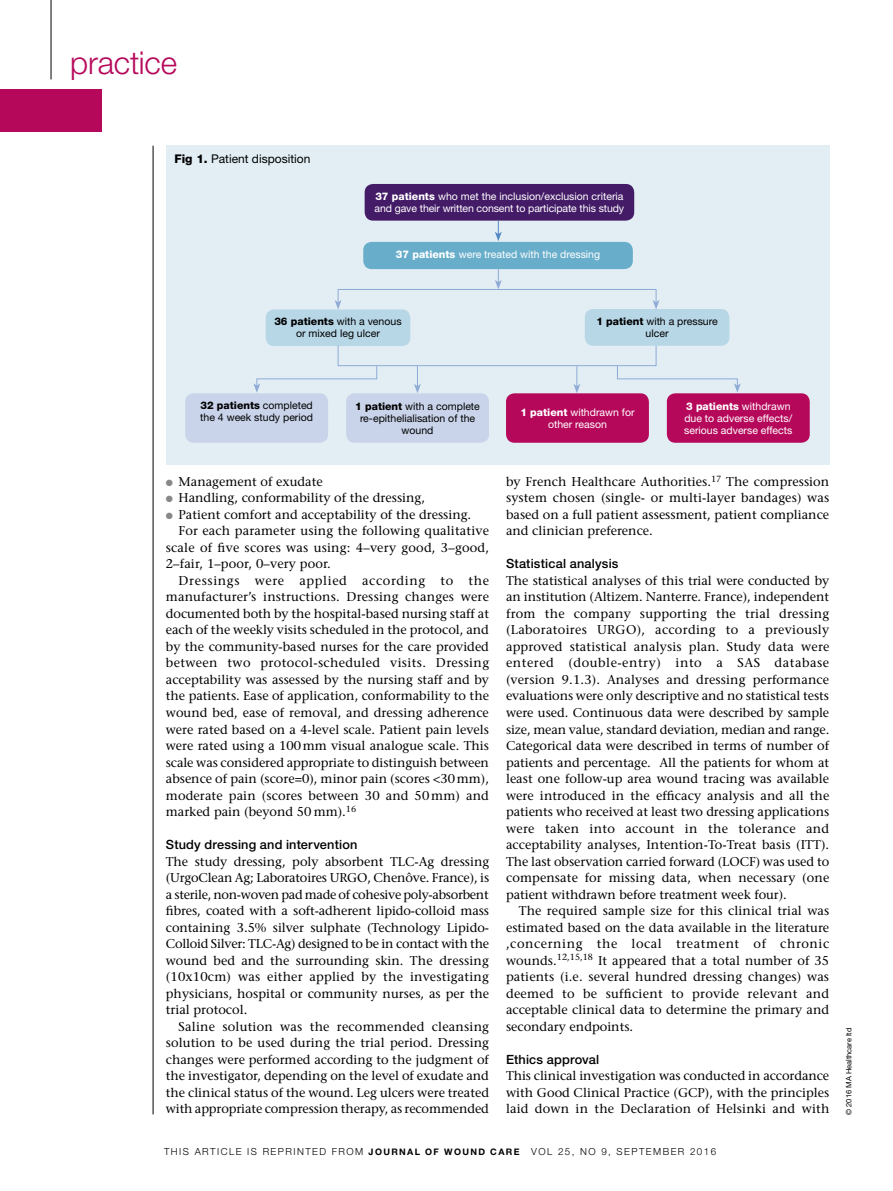
<style>
.page{position:relative;width:893px;height:1191px;background:#fff}
.page>*{position:absolute;margin:0;border:0;box-sizing:border-box;transform-origin:0 0}
.t1{font:300 31.5px "Helvetica Neue LT Std";letter-spacing:-.005em;color:#b6085b}
.t2{font:500 12.75px/16.5px "Stone Serif Std";color:#000;text-align:justify}
.t3{font:500 12.75px "Helvetica Neue LT Std";letter-spacing:.015em;color:#000}
.t4{font:500 12.75px "Stone Serif Std";letter-spacing:.025em;color:#000}
.t5{font:500 12.75px "Stone Serif Std";letter-spacing:.05em;color:#000}
.t6{font:12px "Helvetica Neue LT Std";color:#000}
.t7{font:10.5px/12px "Helvetica Neue LT Std";color:#fff}
.t8{font:10.5px/12px "Helvetica Neue LT Std";color:#000;text-align:center}
.t9{font:300 9.75px "Helvetica Neue LT Std";letter-spacing:.15em;color:#000}
.t10{font:7.5px "Helvetica Neue LT Std";color:#000}
.s1{font-weight:800}
.s2{color:#87888a}
.s3{font-weight:700;font-size:9px}
</style>
<div class="page">
<div style="left:0;top:89px;width:102px;height:43px;background:#b6085b"></div>
<hr style="left:51px;top:0;width:1px;height:79px;background:#000">
<hr style="left:153px;top:146px;width:1px;height:968px;background:#000">
<div style="left:166px;top:146px;width:663px;height:319px;background:#e2eef4"></div>
<div style="left:365px;top:184px;width:269px;height:37px;background:#441b67;border-radius:9px"></div>
<div style="left:266px;top:309px;width:144px;height:37px;background:#b7d6e6;border-radius:9px"></div>
<svg style="left:495px;top:221px;width:7px;height:20px"></svg>
<div style="left:363px;top:242px;width:270px;height:27px;background:#68aecb;border-radius:9px"></div>
<div style="left:585px;top:309px;width:144px;height:37px;background:#b7d6e6;border-radius:9px"></div>
<div style="left:185px;top:393px;width:143px;height:50px;background:#c9d4ea;border-radius:9px"></div>
<div style="left:346px;top:393px;width:143px;height:50px;background:#c9d4ea;border-radius:9px"></div>
<div style="left:506px;top:393px;width:143px;height:50px;background:#b6085b;border-radius:9px"></div>
<div style="left:667px;top:393px;width:143px;height:50px;background:#b6085b;border-radius:9px"></div>
<svg style="left:495px;top:269px;width:7px;height:20px"></svg>
<div style="left:338px;top:289px;width:318px;height:14px;border:1px solid #8eaad5"></div>
<svg style="left:335px;top:300px;width:7px;height:9px"></svg>
<svg style="left:653px;top:300px;width:6px;height:9px"></svg>
<div style="left:338px;top:345px;width:318px;height:21px;border:1px solid #8eaad5"></div>
<svg style="left:414px;top:366px;width:7px;height:27px"></svg>
<svg style="left:573px;top:366px;width:7px;height:27px"></svg>
<svg style="left:253px;top:365px;width:124px;height:28px"></svg>
<svg style="left:617px;top:365px;width:124px;height:28px"></svg>
<h1 class="t1" style="left:70px;top:44px;width:109px">practice</h1>
<p class="t6" style="left:174px;top:151px;width:138px"><span class="s1">Fig 1.</span> Patient disposition</p>
<p class="t7" style="left:375px;top:190px;width:251px"><span class="s1">37 patients</span> who met the inclusion/exclusion criteria and gave their written consent to participate this study</p>
<p class="t7" style="left:396px;top:248px;width:206px"><span class="s1">37 patients</span> were treated with the dressing</p>
<p class="t8" style="left:274px;top:315px;width:129px"><span class="s1">36 patients</span> with a venous or mixed leg ulcer</p>
<p class="t8" style="left:596px;top:315px;width:123px"><span class="s1">1 patient</span> with a pressure ulcer</p>
<p class="t8" style="left:200px;top:399px;width:114px;text-align:left"><span class="s1">32 patients</span> completed the 4 week study period</p>
<p class="t8" style="left:355px;top:400px;width:126px"><span class="s1">1 patient</span> with a complete re-epithelialisation of the wound</p>
<p class="t7" style="left:520px;top:406px;width:116px;text-align:center"><span class="s1">1 patient</span> withdrawn for other reason</p>
<p class="t7" style="left:684px;top:400px;width:110px"><span class="s1">3 patients</span> withdrawn due to adverse effects/ serious adverse effects</p>
<p class="t2" style="left:166px;top:473px;width:158px"><span class="s2">●</span> Management of exudate</p>
<p class="t2" style="left:166px;top:490px;width:261px"><span class="s2">●</span> Handling, conformability of the dressing,</p>
<p class="t2" style="left:166px;top:506px;width:307px"><span class="s2">●</span> Patient comfort and acceptability of the dressing.</p>
<p class="t2" style="left:179px;top:523px;width:312px">For each parameter using the following qualitative</p>
<p class="t2" style="left:166px;top:539px;width:325px">scale of five scores was using: 4–very good, 3–good,</p>
<p class="t2" style="left:166px;top:556px;width:167px">2–fair, 1–poor, 0–very poor.</p>
<p class="t5" style="left:179px;top:573px;width:312px">Dressings were applied according to the</p>
<p class="t2" style="left:166px;top:589px;width:325px">manufacturer’s instructions. Dressing changes were</p>
<p class="t2" style="left:166px;top:605px;width:325px">documented both by the hospital-based nursing staff at</p>
<p class="t2" style="left:166px;top:622px;width:325px">each of the weekly visits scheduled in the protocol, and</p>
<p class="t2" style="left:166px;top:638px;width:325px">by the community-based nurses for the care provided</p>
<p class="t4" style="left:166px;top:655px;width:325px">between two protocol-scheduled visits. Dressing</p>
<p class="t2" style="left:166px;top:671px;width:325px">acceptability was assessed by the nursing staff and by</p>
<p class="t2" style="left:166px;top:688px;width:325px">the patients. Ease of application, conformability to the</p>
<p class="t2" style="left:166px;top:704px;width:325px">wound bed, ease of removal, and dressing adherence</p>
<p class="t2" style="left:166px;top:721px;width:325px">were rated based on a 4-level scale. Patient pain levels</p>
<p class="t2" style="left:166px;top:737px;width:325px">were rated using a 100mm visual analogue scale. This</p>
<p class="t2" style="left:166px;top:754px;width:325px">scale was considered appropriate to distinguish between</p>
<p class="t2" style="left:166px;top:770px;width:325px">absence of pain (score=0), minor pain (scores &lt;30mm),</p>
<p class="t2" style="left:166px;top:787px;width:325px">moderate pain (scores between 30 and 50mm) and</p>
<p class="t2" style="left:166px;top:803px;width:192px">marked pain (beyond 50 mm).<sup>16</sup></p>
<p class="t3" style="left:166px;top:837px;width:193px">Study dressing and intervention</p>
<p class="t2" style="left:166px;top:853px;width:325px">The study dressing, poly absorbent TLC-Ag dressing (UrgoClean Ag; Laboratoires URGO, Chenôve. France), is a sterile, non-woven pad made of cohesive poly-absorbent fibres, coated with a soft-adherent lipido-colloid mass containing 3.5% silver sulphate (Technology Lipido-Colloid Silver: TLC-Ag) designed to be in contact with the wound bed and the surrounding skin. The dressing (10x10cm) was either applied by the investigating physicians, hospital or community nurses, as per the trial protocol.</p>
<p class="t2" style="left:166px;top:1018px;width:325px;text-indent:13px">Saline solution was the recommended cleansing solution to be used during the trial period. Dressing changes were performed according to the judgment of the investigator, depending on the level of exudate and the clinical status of the wound. Leg ulcers were treated with appropriate compression therapy, as recommended</p>
<p class="t2" style="left:506px;top:473px;width:325px">by French Healthcare Authorities.<sup>17</sup> The compression system chosen (single- or multi-layer bandages) was based on a full patient assessment, patient compliance and clinician preference.</p>
<p class="t3" style="left:506px;top:556px;width:114px">Statistical analysis</p>
<p class="t2" style="left:506px;top:572px;width:325px">The statistical analyses of this trial were conducted by an institution (Altizem. Nanterre. France), independent from the company supporting the trial dressing (Laboratoires URGO), according to a previously approved statistical analysis plan. Study data were entered (double-entry) into a SAS database (version 9.1.3). Analyses and dressing performance evaluations were only descriptive and no statistical tests were used. Continuous data were described by sample size, mean value, standard deviation, median and range.<br>Categorical data were described in terms of number of patients and percentage. All the patients for whom at least one follow-up area wound tracing was available were introduced in the efficacy analysis and all the patients who received at least two dressing applications were taken into account in the tolerance and acceptability analyses, Intention-To-Treat basis (ITT).<br>The last observation carried forward (LOCF) was used to compensate for missing data, when necessary (one patient withdrawn before treatment week four).</p>
<p class="t2" style="left:506px;top:902px;width:325px;text-indent:13px">The required sample size for this clinical trial was estimated based on the data available in the literature ,concerning the local treatment of chronic wounds.<sup>12,15,18</sup> It appeared that a total number of 35 patients (i.e. several hundred dressing changes) was deemed to be sufficient to provide relevant and acceptable clinical data to determine the primary and secondary endpoints.</p>
<p class="t3" style="left:506px;top:1051px;width:95px">Ethics approval</p>
<p class="t2" style="left:506px;top:1067px;width:325px">This clinical investigation was conducted in accordance with Good Clinical Practice (GCP), with the principles laid down in the Declaration of Helsinki and with</p>
<p class="t9" style="left:164px;top:1146px;width:554px">THIS ARTICLE IS REPRINTED FROM <span class="s3">JOURNAL OF WOUND CARE</span> VOL 25, NO 9, SEPTEMBER 2016</p>
<p class="t10" style="left:844px;top:1114px;width:88px;rotate:-90deg">© 2016 MA Healthcare ltd</p>
</div>
